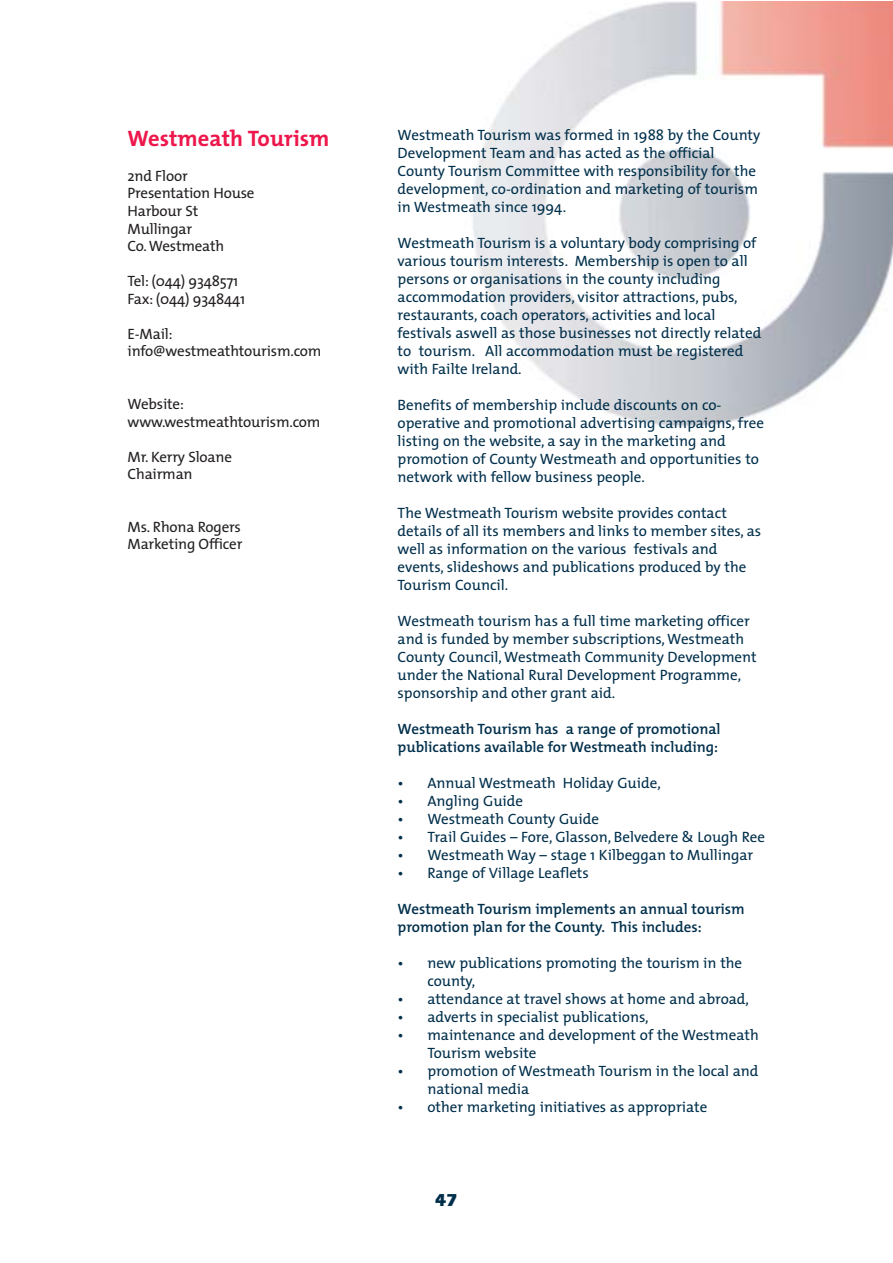
<style>
.page{position:relative;width:893px;height:1263px;background:#fff}
.page>*{position:absolute;margin:0;border:0;box-sizing:border-box;transform-origin:0 0}
.t1{font:700 22.5px "The Mix";color:#ed174c}
.t2{font:700 18px "Eras IT Cby BT";color:#002f4b}
.t3{font:15px/18px "The Mix";color:#002f4b}
.t4{font:15px/17.5px "The Mix";letter-spacing:-.015em;color:#231f20}
.t5{font:600 15px/18px "The Mix";color:#002f4b}
</style>
<div class="page">
<img style="left:473px;top:1px;width:419px;height:426px">
<h1 class="t1" style="left:128px;top:130px;width:203px">Westmeath Tourism</h1>
<p class="t4" style="left:128px;top:169px;width:128px">2nd Floor<br>Presentation House<br>Harbour St<br>Mullingar<br>Co. Westmeath</p>
<p class="t4" style="left:128px;top:274px;width:119px">Tel: (044) 9348571<br>Fax: (044) 9348441</p>
<p class="t4" style="left:128px;top:327px;width:195px">E-Mail: info@westmeathtourism.com</p>
<p class="t4" style="left:128px;top:397px;width:194px">Website: www.westmeathtourism.com</p>
<p class="t4" style="left:128px;top:449px;width:106px">Mr. Kerry Sloane<br>Chairman</p>
<p class="t4" style="left:128px;top:520px;width:116px">Ms. Rhona Rogers<br>Marketing Officer</p>
<p class="t3" style="left:398px;top:128px;width:364px">Westmeath Tourism was formed in 1988 by the County Development Team and has acted as the official County Tourism Committee with responsibility for the development, co-ordination and marketing of tourism in Westmeath since 1994.</p>
<p class="t3" style="left:398px;top:236px;width:365px">Westmeath Tourism is a voluntary body comprising of various tourism interests. Membership is open to all persons or organisations in the county including accommodation providers, visitor attractions, pubs, restaurants, coach operators, activities and local festivals aswell as those businesses not directly related to tourism. All accommodation must be registered with Failte Ireland.</p>
<p class="t3" style="left:398px;top:398px;width:368px">Benefits of membership include discounts on co&shy;operative and promotional advertising campaigns, free listing on the website, a say in the marketing and promotion of County Westmeath and opportunities to network with fellow business people.</p>
<p class="t3" style="left:398px;top:506px;width:365px">The Westmeath Tourism website provides contact details of all its members and links to member sites, as well as information on the various festivals and events, slideshows and publications produced by the Tourism Council.</p>
<p class="t3" style="left:398px;top:614px;width:361px">Westmeath tourism has a full time marketing officer and is funded by member subscriptions, Westmeath County Council, Westmeath Community Development under the National Rural Development Programme, sponsorship and other grant aid.</p>
<p class="t5" style="left:398px;top:722px;width:324px">Westmeath Tourism has a range of promotional publications available for Westmeath including:</p>
<p class="t3" style="left:398px;top:776px;width:265px">• Annual Westmeath Holiday Guide,</p>
<p class="t3" style="left:398px;top:794px;width:127px">• Angling Guide</p>
<p class="t3" style="left:398px;top:812px;width:203px">• Westmeath County Guide</p>
<p class="t3" style="left:398px;top:830px;width:369px">• Trail Guides – Fore, Glasson, Belvedere &amp; Lough Ree</p>
<p class="t3" style="left:398px;top:848px;width:357px">• Westmeath Way – stage 1 Kilbeggan to Mullingar</p>
<p class="t3" style="left:398px;top:866px;width:193px">• Range of Village Leaflets</p>
<p class="t5" style="left:398px;top:902px;width:349px">Westmeath Tourism implements an annual tourism promotion plan for the County. This includes:</p>
<p class="t3" style="left:427px;top:956px;width:316px;text-indent:-30px">• new publications promoting the tourism in the county,</p>
<p class="t3" style="left:398px;top:992px;width:353px">• attendance at travel shows at home and abroad,</p>
<p class="t3" style="left:398px;top:1010px;width:253px">• adverts in specialist publications,</p>
<p class="t3" style="left:427px;top:1028px;width:333px;text-indent:-30px">• maintenance and development of the Westmeath<br>Tourism website</p>
<p class="t3" style="left:427px;top:1064px;width:333px;text-indent:-30px">• promotion of Westmeath Tourism in the local and national media</p>
<p class="t3" style="left:398px;top:1100px;width:311px">• other marketing initiatives as appropriate</p>
<p class="t2" style="left:435px;top:1194px;width:24px">47</p>
</div>
